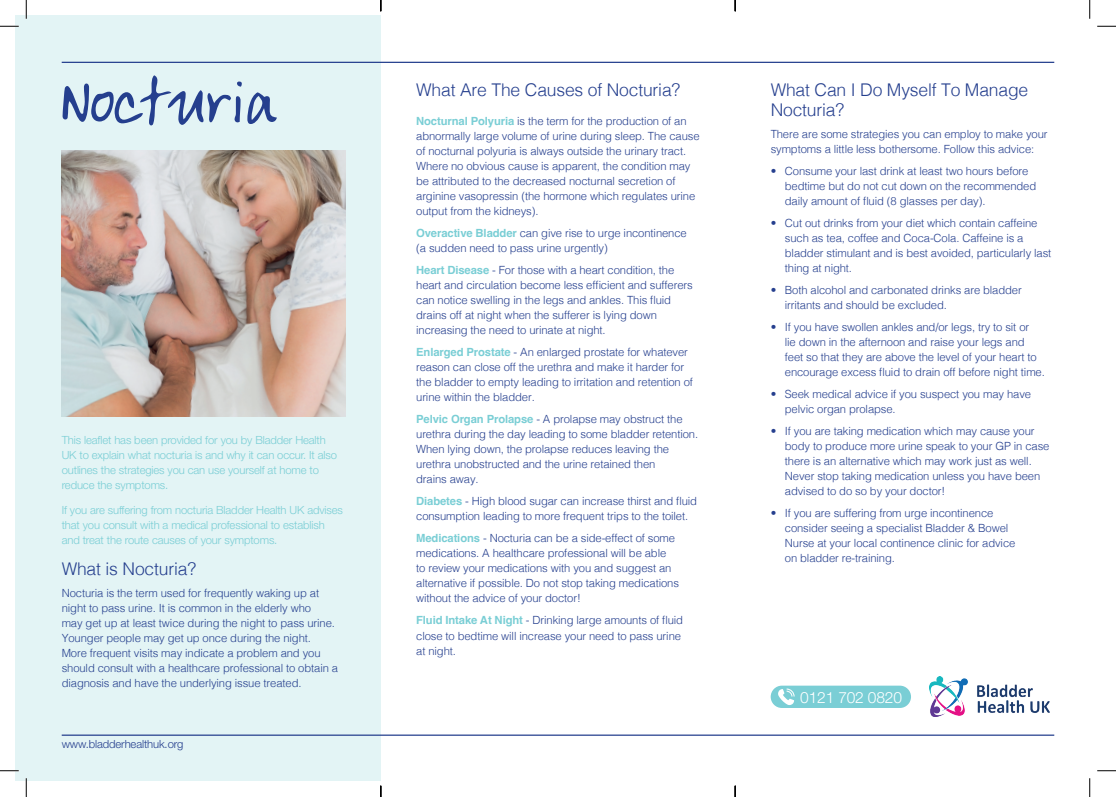
<style>
.page{position:relative;width:1116px;height:797px;background:#fff}
.page>*{position:absolute;margin:0;border:0;box-sizing:border-box;transform-origin:0 0}
.t1{font:65.75px "Ardleys Hand";letter-spacing:-.01em;color:#253f8e}
.t2{font:300 17.5px/20px "Helvetica";letter-spacing:-.01em;color:#253f8e}
.t3{font:300 15.5px "Helvetica Neue";letter-spacing:-.01em;color:#fff}
.t4{font:300 11.25px/15px "Helvetica";letter-spacing:-.01em;color:#253f8e}
.t5{font:300 11.25px/15px "Helvetica Neue";letter-spacing:-.01em;color:#7aced5}
.t6{font:300 11.25px "Helvetica Neue";letter-spacing:-.01em;color:#253f8e}
.s1{font-weight:700;color:#7aced5}
</style>
<div class="page">
<div style="left:16px;top:16px;width:365px;height:765px;background:#e3f4f5"></div>
<img style="left:62px;top:150px;width:283px;height:266px">
<img style="left:929px;top:676px;width:120px;height:40px">
<hr style="left:62px;top:62px;width:992px;height:1px;background:#253f8e">
<hr style="left:62px;top:734px;width:992px;height:1px;background:#253f8e">
<div style="left:770px;top:685px;width:141px;height:23px;background:#7aced5;border-radius:11px"></div>
<svg style="left:778px;top:688px;width:16px;height:17px"></svg>
<svg style="left:0;top:25px;width:19px;height:2px"></svg>
<svg style="left:1097px;top:25px;width:18px;height:2px"></svg>
<svg style="left:0;top:770px;width:19px;height:1px"></svg>
<svg style="left:1097px;top:770px;width:18px;height:1px"></svg>
<svg style="left:25px;top:0;width:2px;height:19px"></svg>
<svg style="left:25px;top:778px;width:2px;height:19px"></svg>
<svg style="left:1089px;top:0;width:1px;height:19px"></svg>
<svg style="left:1089px;top:778px;width:1px;height:19px"></svg>
<svg style="left:380px;top:785px;width:1px;height:12px"></svg>
<svg style="left:734px;top:0;width:2px;height:11px"></svg>
<svg style="left:734px;top:785px;width:2px;height:12px"></svg>
<h1 class="t1" style="left:56px;top:61px;width:222px">Nocturia</h1>
<h2 class="t2" style="left:770px;top:78px;width:259px">What Can I Do Myself To Manage<br>Nocturia?</h2>
<p class="t4" style="left:770px;top:125px;width:278px">There are some strategies you can employ to make your symptoms a little less bothersome. Follow this advice:</p>
<p class="t4" style="left:785px;top:162px;width:253px;text-indent:-14px">• Consume your last drink at least two hours before bedtime but do not cut down on the recommended daily amount of fluid (8 glasses per day).</p>
<p class="t4" style="left:785px;top:214px;width:268px;text-indent:-14px">• Cut out drinks from your diet which contain caffeine such as tea, coffee and Coca-Cola. Caffeine is a bladder stimulant and is best avoided, particularly last thing at night.</p>
<p class="t4" style="left:785px;top:282px;width:238px;text-indent:-14px">• Both alcohol and carbonated drinks are bladder irritants and should be excluded.</p>
<p class="t4" style="left:785px;top:319px;width:261px;text-indent:-14px">• If you have swollen ankles and/or legs, try to sit or<br>lie down in the afternoon and raise your legs and feet so that they are above the level of your heart to encourage excess fluid to drain off before night time.</p>
<p class="t4" style="left:785px;top:386px;width:248px;text-indent:-14px">• Seek medical advice if you suspect you may have pelvic organ prolapse.</p>
<p class="t4" style="left:785px;top:423px;width:266px;text-indent:-14px">• If you are taking medication which may cause your body to produce more urine speak to your GP in case there is an alternative which may work just as well.<br>Never stop taking medication unless you have been advised to do so by your doctor!</p>
<p class="t4" style="left:785px;top:505px;width:232px;text-indent:-14px">• If you are suffering from urge incontinence consider seeing a specialist Bladder &amp; Bowel Nurse at your local continence clinic for advice on bladder re-training.</p>
<h2 class="t2" style="left:416px;top:78px;width:266px">What Are The Causes of Nocturia?</h2>
<p class="t4" style="left:416px;top:112px;width:285px"><span class="s1">Nocturnal Polyuria</span> is the term for the production of an abnormally large volume of urine during sleep. The cause of nocturnal polyuria is always outside the urinary tract.<br>Where no obvious cause is apparent, the condition may be attributed to the decreased nocturnal secretion of arginine vasopressin (the hormone which regulates urine output from the kidneys).</p>
<p class="t4" style="left:416px;top:224px;width:272px"><span class="s1">Overactive Bladder</span> can give rise to urge incontinence (a sudden need to pass urine urgently)</p>
<p class="t4" style="left:416px;top:262px;width:278px"><span class="s1">Heart Disease</span> - For those with a heart condition, the heart and circulation become less efficient and sufferers can notice swelling in the legs and ankles. This fluid drains off at night when the sufferer is lying down increasing the need to urinate at night.</p>
<p class="t4" style="left:416px;top:344px;width:278px"><span class="s1">Enlarged Prostate</span> - An enlarged prostate for whatever reason can close off the urethra and make it harder for the bladder to empty leading to irritation and retention of urine within the bladder.</p>
<p class="t4" style="left:416px;top:411px;width:283px"><span class="s1">Pelvic Organ Prolapse</span> - A prolapse may obstruct the urethra during the day leading to some bladder retention.<br>When lying down, the prolapse reduces leaving the urethra unobstructed and the urine retained then<br>drains away.</p>
<p class="t4" style="left:416px;top:493px;width:282px"><span class="s1">Diabetes</span> - High blood sugar can increase thirst and fluid consumption leading to more frequent trips to the toilet.</p>
<p class="t4" style="left:416px;top:530px;width:264px"><span class="s1">Medications</span> - Nocturia can be a side-effect of some medications. A healthcare professional will be able<br>to review your medications with you and suggest an alternative if possible. Do not stop taking medications without the advice of your doctor!</p>
<p class="t4" style="left:416px;top:612px;width:268px"><span class="s1">Fluid Intake At Night</span> - Drinking large amounts of fluid close to bedtime will increase your need to pass urine at night.</p>
<p class="t5" style="left:62px;top:432px;width:277px">This leaflet has been provided for you by Bladder Health UK to explain what nocturia is and why it can occur. It also outlines the strategies you can use yourself at home to reduce the symptoms.</p>
<p class="t5" style="left:62px;top:502px;width:283px">If you are suffering from nocturia Bladder Health UK advises that you consult with a medical professional to establish and treat the route causes of your symptoms.</p>
<h2 class="t2" style="left:62px;top:557px;width:136px">What is Nocturia?</h2>
<p class="t4" style="left:62px;top:585px;width:278px">Nocturia is the term used for frequently waking up at night to pass urine. It is common in the elderly who<br>may get up at least twice during the night to pass urine.<br>Younger people may get up once during the night.<br>More frequent visits may indicate a problem and you should consult with a healthcare professional to obtain a diagnosis and have the underlying issue treated.</p>
<p class="t6" style="left:62px;top:736px;width:123px">www.bladderhealthuk.org</p>
<h3 class="t3" style="left:800px;top:688px;width:103px">0121 702 0820</h3>
</div>
